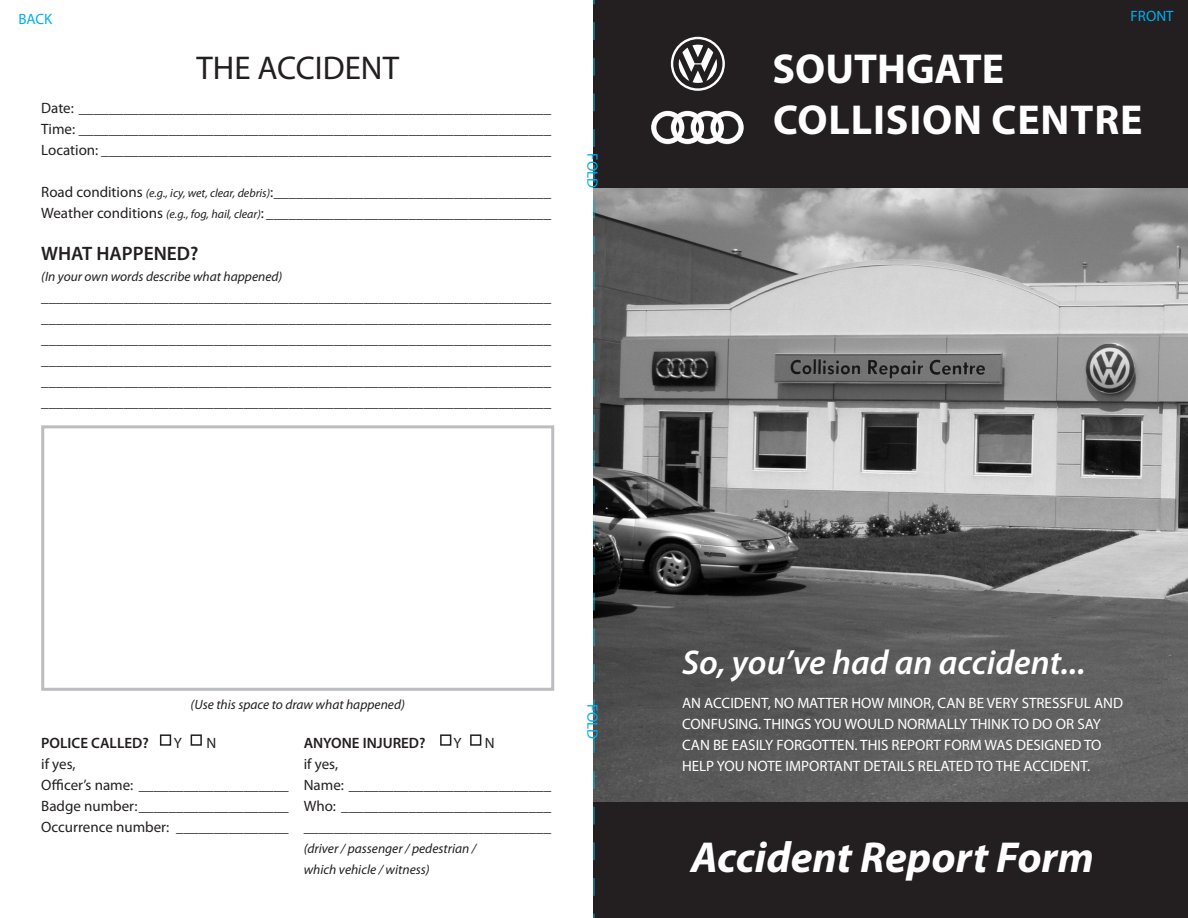
<style>
.page{position:relative;width:1188px;height:918px;background:#fff}
.page>*{position:absolute;margin:0;border:0;box-sizing:border-box;transform-origin:0 0}
.t1{font:italic 700 43.5px "Myriad Pro";color:#fff}
.t2{font:700 42px/50.4px "Myriad Pro";letter-spacing:.02em;color:#fff}
.t3{font:italic 600 34.5px "Myriad Pro";color:#fff}
.t4{font:33px "Myriad Pro";color:#231f20}
.t5{font:600 19.5px "Myriad Pro";color:#231f20}
.t6{font:15px/21px "Myriad Pro";color:#231f20;text-align:justify}
.t7{font:15px/21px "Myriad Pro";color:#fff}
.t8{font:600 15px "Myriad Pro";color:#231f20}
.t9{font:15px "Myriad Pro";color:#00aeef}
.t10{font:italic 13.5px/21px "Myriad Pro";color:#231f20}
.s1{font-style:italic;font-size:12px}
</style>
<div class="page">
<img style="left:595px;top:188px;width:593px;height:615px">
<div style="left:594px;top:803px;width:594px;height:115px;background:#231f20"></div>
<div style="left:594px;top:0;width:594px;height:188px;background:#231f20"></div>
<div style="left:41px;top:425px;width:513px;height:266px;border:3px solid #bcbdc0"></div>
<div style="left:470px;top:734px;width:11px;height:12px;border:2px solid #231f20"></div>
<div style="left:440px;top:734px;width:11px;height:12px;border:2px solid #231f20"></div>
<div style="left:191px;top:734px;width:11px;height:12px;border:2px solid #231f20"></div>
<div style="left:160px;top:734px;width:11px;height:12px;border:2px solid #231f20"></div>
<svg style="left:671px;top:37px;width:54px;height:54px"></svg>
<svg style="left:651px;top:111px;width:93px;height:34px"></svg>
<svg style="left:594px;top:0;width:1px;height:918px"></svg>
<p class="t9" style="left:18px;top:9px;width:35px">BACK</p>
<p class="t9" style="left:1131px;top:7px;width:45px">FRONT</p>
<p class="t4" style="left:196px;top:47px;width:204px">THE ACCIDENT</p>
<p class="t6" style="left:41px;top:97px;width:511px">Date:_ _______________________________________________________________ Time:________________________________________________________________ Location:_____________________________________________________________</p>
<p class="t6" style="left:41px;top:181px;width:511px">Road conditions <span class="s1">(e.g., icy, wet, clear, debris)</span>:______________________________________</p>
<p class="t6" style="left:41px;top:202px;width:512px">Weather conditions <span class="s1">(e.g., fog, hail, clear)</span>:_______________________________________</p>
<p class="t5" style="left:41px;top:241px;width:159px">WHAT HAPPENED?</p>
<p class="t10" style="left:41px;top:266px;width:243px">(In your own words describe what happened)</p>
<p class="t6" style="left:41px;top:286px;width:511px">____________________________________________________________________ ____________________________________________________________________ ____________________________________________________________________ ____________________________________________________________________ ____________________________________________________________________ ____________________________________________________________________</p>
<p class="t9" style="left:602px;top:153px;width:36px;rotate:90deg">FOLD</p>
<p class="t2" style="left:773px;top:43px;width:371px">SOUTHGATE<br>COLLISION CENTRE</p>
<p class="t10" style="left:191px;top:694px;width:216px">(Use this space to draw what happened)</p>
<p class="t8" style="left:41px;top:733px;width:109px">POLICE CALLED?</p>
<p class="t6" style="left:174px;top:732px;width:10px">Y</p>
<p class="t6" style="left:206px;top:732px;width:11px">N</p>
<p class="t6" style="left:41px;top:753px;width:36px">if yes,</p>
<p class="t6" style="left:41px;top:774px;width:249px">Officer’s name:_ ____________________</p>
<p class="t6" style="left:41px;top:795px;width:249px">Badge number:_____________________<br>Occurrence number:_ _______________</p>
<p class="t8" style="left:304px;top:733px;width:123px">ANYONE INJURED?</p>
<p class="t6" style="left:454px;top:732px;width:10px">Y</p>
<p class="t6" style="left:485px;top:732px;width:11px">N</p>
<p class="t6" style="left:304px;top:753px;width:36px">if yes,</p>
<p class="t6" style="left:304px;top:774px;width:249px">Name:____________________________ Who:_ ____________________________ _________________________________</p>
<p class="t10" style="left:304px;top:838px;width:174px">(driver / passenger / pedestrian / which vehicle / witness)</p>
<p class="t9" style="left:602px;top:704px;width:36px;rotate:90deg">FOLD</p>
<p class="t3" style="left:682px;top:640px;width:405px">So, you’ve had an accident...</p>
<p class="t7" style="left:682px;top:693px;width:443px">AN ACCIDENT, NO MATTER HOW MINOR, CAN BE VERY STRESSFUL AND CONFUSING. THINGS YOU WOULD NORMALLY THINK TO DO OR SAY CAN BE EASILY FORGOTTEN. THIS REPORT FORM WAS DESIGNED TO HELP YOU NOTE IMPORTANT DETAILS RELATED TO THE ACCIDENT.</p>
<p class="t1" style="left:691px;top:829px;width:405px">Accident Report Form</p>
</div>
